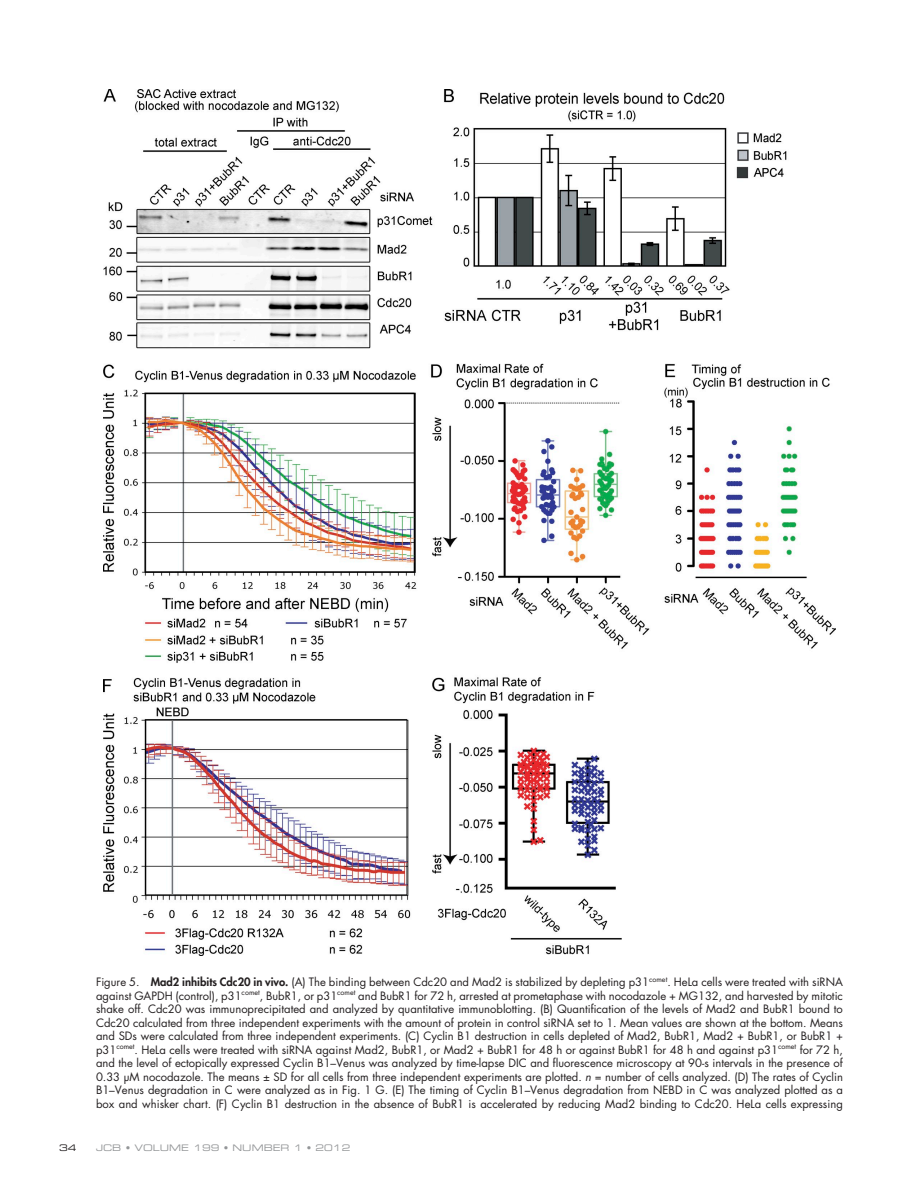
<style>
.page{position:relative;width:918px;height:1188px;background:#fff}
.page>*{position:absolute;margin:0;border:0;box-sizing:border-box;transform-origin:0 0}
.t1{font:11.25px/13.5px "Futura Std";color:#231f20;text-align:justify}
.t2{font:9px "Eurostile LT Std Ex 2";color:#949698}
.t3{font:9px "Eurostile LT Std Ex 2";color:#231f20}
.s1{font-weight:800}
.s2{font-style:italic}
</style>
<div class="page">
<img style="left:104px;top:90px;width:732px;height:865px">
<p class="t1" style="left:96px;top:975px;width:749px">Figure 5. <span class="s1">Mad2 inhibits Cdc20 in vivo.</span> (A) The binding between Cdc20 and Mad2 is stabilized by depleting p31<sup>comet</sup>. HeLa cells were treated with siRNA against GAPDH (control), p31<sup>comet</sup>, BubR1, or p31<sup>comet</sup> and BubR1 for 72 h, arrested at prometaphase with nocodazole + MG132, and harvested by mitotic shake off. Cdc20 was immunoprecipitated and analyzed by quantitative immunoblotting. (B) Quantification of the levels of Mad2 and BubR1 bound to Cdc20 calculated from three independent experiments with the amount of protein in control siRNA set to 1. Mean values are shown at the bottom. Means and SDs were calculated from three independent experiments. (C) Cyclin B1 destruction in cells depleted of Mad2, BubR1, Mad2 + BubR1, or BubR1 + p31<sup>comet</sup>. HeLa cells were treated with siRNA against Mad2, BubR1, or Mad2 + BubR1 for 48 h or against BubR1 for 48 h and against p31<sup>comet</sup> for 72 h, and the level of ectopically expressed Cyclin B1–Venus was analyzed by time-lapse DIC and fluorescence microscopy at 90-s intervals in the presence of 0.33 µM nocodazole. The means ± SD for all cells from three independent experiments are plotted. <span class="s2">n</span> = number of cells analyzed. (D) The rates of Cyclin B1–Venus degradation in C were analyzed as in Fig. 1 G. (E) The timing of Cyclin B1–Venus degradation from NEBD in C was analyzed plotted as a box and whisker chart. (F) Cyclin B1 destruction in the absence of BubR1 is accelerated by reducing Mad2 binding to Cdc20. HeLa cells expressing</p>
<p class="t3" style="left:59px;top:1142px;width:19px">34</p>
<p class="t2" style="left:96px;top:1142px;width:256px">JCB • VOLUME 199 • NUMBER 1 • 2012</p>
</div>
